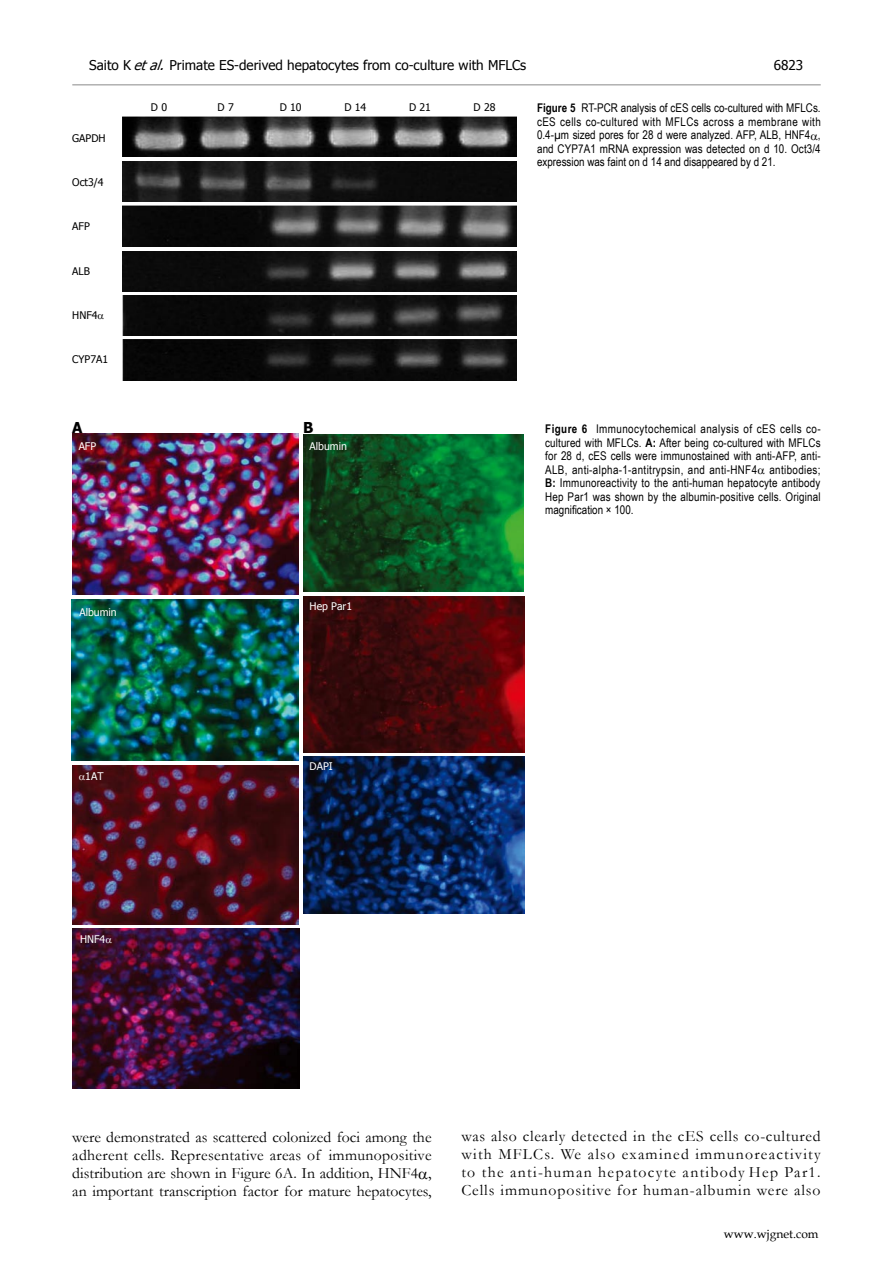
<style>
.page{position:relative;width:893px;height:1263px;background:#fff}
.page>*{position:absolute;margin:0;border:0;box-sizing:border-box;transform-origin:0 0}
.t1{font:15.75px/18px "Garamond";letter-spacing:.03em;color:#000;text-align:justify}
.t2{font:700 15px "Tahoma";color:#000}
.t3{font:13.5px "Tahoma";color:#000}
.t4{font:12px/13.5px "Arial Narrow";color:#000;text-align:justify}
.t5{font:12px "Book Antiqua";color:#000}
.t6{font:10.5px "Tahoma";color:#000}
.t7{font:10.5px "Tahoma";color:#fff}
.s1{font-style:italic}
.s2{font-weight:700}
</style>
<div class="page">
<hr style="left:72px;top:85px;width:749px;height:1px;background:#898989">
<img style="left:123px;top:116px;width:393px;height:41px">
<img style="left:123px;top:161px;width:393px;height:40px">
<img style="left:123px;top:205px;width:393px;height:42px">
<img style="left:123px;top:251px;width:393px;height:41px">
<img style="left:123px;top:296px;width:393px;height:39px">
<img style="left:123px;top:339px;width:393px;height:41px">
<img style="left:72px;top:599px;width:227px;height:161px">
<img style="left:72px;top:434px;width:227px;height:161px">
<img style="left:72px;top:765px;width:227px;height:159px">
<img style="left:73px;top:928px;width:227px;height:160px">
<img style="left:303px;top:434px;width:220px;height:158px">
<img style="left:303px;top:596px;width:221px;height:156px">
<img style="left:303px;top:757px;width:221px;height:156px">
<svg style="left:79px;top:775px;width:6px;height:5px"></svg>
<svg style="left:106px;top:938px;width:6px;height:5px"></svg>
<p class="t3" style="left:89px;top:56px;width:438px">Saito K <span class="s1">etal.</span>Primate ES-derived hepatocytes from co-culture with MFLCs</p>
<p class="t3" style="left:774px;top:56px;width:31px">6823</p>
<p class="t6" style="left:72px;top:131px;width:35px">GAPDH</p>
<p class="t6" style="left:72px;top:175px;width:33px">Oct3/4</p>
<p class="t6" style="left:72px;top:220px;width:19px">AFP</p>
<p class="t6" style="left:72px;top:264px;width:19px">ALB</p>
<p class="t6" style="left:72px;top:308px;width:27px">HNF4</p>
<p class="t6" style="left:72px;top:352px;width:37px">CYP7A1</p>
<p class="t2" style="left:72px;top:417px;width:12px">A</p>
<p class="t7" style="left:79px;top:440px;width:19px">AFP</p>
<p class="t7" style="left:79px;top:605px;width:39px">Albumin</p>
<p class="t6" style="left:151px;top:100px;width:18px">D 0</p>
<p class="t6" style="left:218px;top:100px;width:18px">D 7</p>
<p class="t6" style="left:280px;top:100px;width:23px">D 10</p>
<p class="t6" style="left:344px;top:100px;width:23px">D 14</p>
<p class="t6" style="left:409px;top:100px;width:23px">D 21</p>
<p class="t6" style="left:474px;top:100px;width:23px">D 28</p>
<p class="t4" style="left:537px;top:101px;width:285px"><span class="s2">Figure 5</span> RT-PCR analysis of cES cells co-cultured with MFLCs. cES cells co-cultured with MFLCs across a membrane with 0.4-µm sized pores for 28 d were analyzed. AFP, ALB, HNF4 , and CYP7A1 mRNA expression was detected on d 10. Oct3/4 expression was faint on d 14 and disappeared by d 21.</p>
<p class="t2" style="left:303px;top:417px;width:12px">B</p>
<p class="t4" style="left:545px;top:422px;width:277px"><span class="s2">Figure 6</span> Immunocytochemical analysis of cES cells co&shy;cultured with MFLCs. <span class="s2">A:</span> After being co-cultured with MFLCs for 28 d, cES cells were immunostained with anti-AFP, anti-ALB, anti-alpha-1-antitrypsin, and anti-HNF4 antibodies; <span class="s2">B:</span> Immunoreactivity to the anti-human hepatocyte antibody Hep Par1 was shown by the albumin-positive cells. Original magnification × 100.</p>
<p class="t7" style="left:310px;top:439px;width:39px">Albumin</p>
<p class="t7" style="left:310px;top:599px;width:44px">Hep Par1</p>
<p class="t7" style="left:85px;top:769px;width:20px">1AT</p>
<p class="t7" style="left:310px;top:759px;width:25px">DAPI</p>
<p class="t7" style="left:80px;top:932px;width:27px">HNF4</p>
<h1 class="t1" style="left:72px;top:1127px;width:361px">were demonstrated as scattered colonized foci among the adherent cells. Representative areas of immunopositive distribution are shown in Figure 6A. In addition, HNF4 , an important transcription factor for mature hepatocytes,</h1>
<h1 class="t1" style="left:461px;top:1127px;width:361px">was also clearly detected in the cES cells co-cultured with MFLCs. We also examined immunoreactivity to the anti-human hepatocyte antibody Hep Par1.<br>Cells immunopositive for human-albumin were also</h1>
<p class="t5" style="left:724px;top:1225px;width:96px">www.wjgnet.com</p>
</div>
